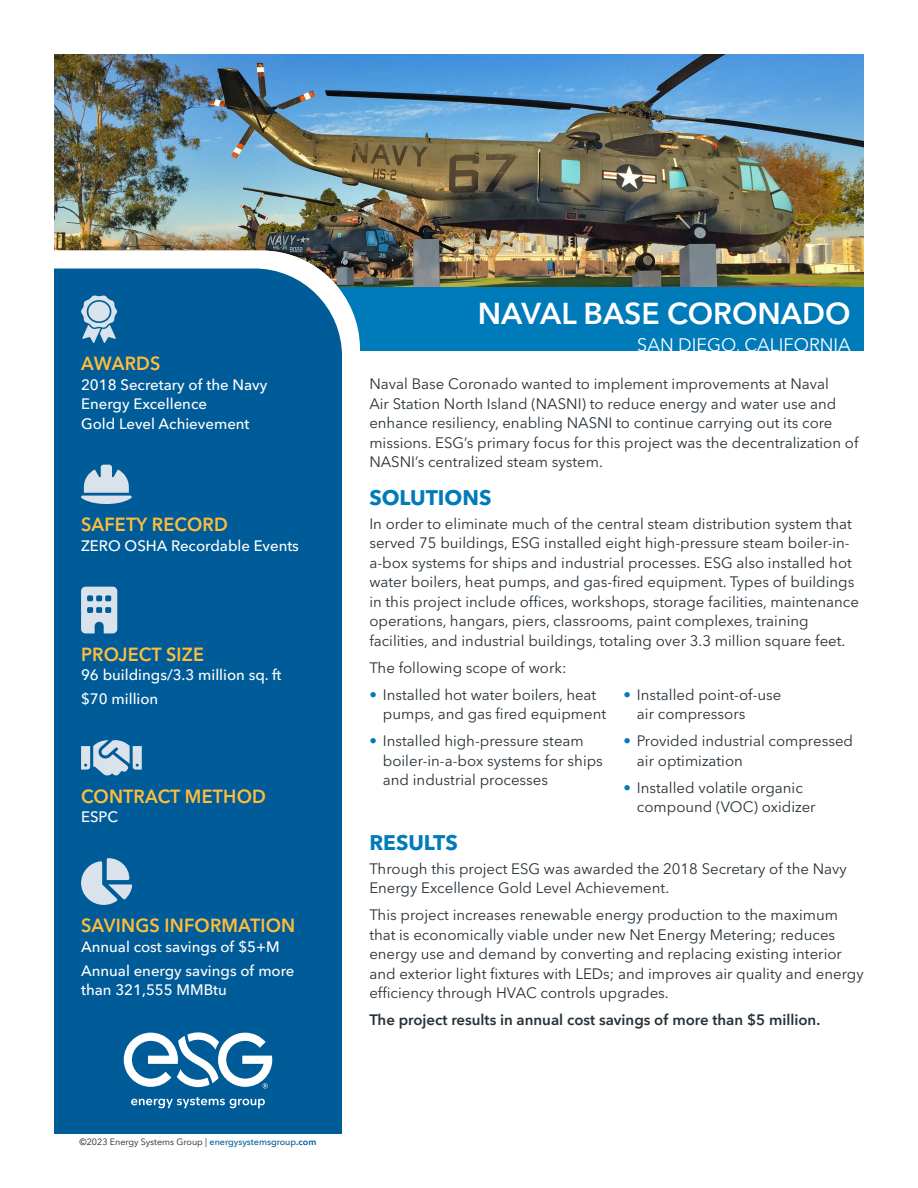
<style>
.page{position:relative;width:918px;height:1188px;background:#fff}
.page>*{position:absolute;margin:0;border:0;box-sizing:border-box;transform-origin:0 0}
.Title1{font:600 30px "Avenir Next LT Pro";color:#fff}
.Header1{font:700 21px "Avenir Next LT Pro";color:#007bba}
.Callout-Header1{font:600 18.9px "Avenir Next LT Pro";letter-spacing:.01em;color:#fdbd3e;scale:.95 1}
.SubTitle1{font:18px "Avenir Next LT Pro";color:#fff}
.Body-Avenir_Next{font:15px/19.5px "Avenir Next LT Pro";color:#273138}
.Callout-Body{font:500 15px/19.5px "Avenir Next LT Pro";color:#fff}
.Body-Avenir_Next-2{font:600 15px "Avenir Next LT Pro";color:#273138}
.Copyright_Line{font:9px "Avenir Next LT Pro";color:#231f20}
.s1{font-weight:500;color:#005c98}
.s2{font-weight:600;color:#005c98}
.s3{color:#007bba}
</style>
<div class="page">
<img style="left:54px;top:54px;width:810px;height:234px">
<div style="left:272px;top:288px;width:592px;height:63px;background:#007bba"></div>
<div style="left:54px;top:360px;width:288px;height:774px;background:#005c98"></div>
<svg style="left:54px;top:250px;width:306px;height:110px"></svg>
<svg style="left:81px;top:465px;width:51px;height:39px;background:#8ab0cc"></svg>
<svg style="left:81px;top:587px;width:36px;height:46px;background:#b1c9db"></svg>
<svg style="left:81px;top:740px;width:61px;height:36px;background:#85aeca"></svg>
<svg style="left:81px;top:858px;width:51px;height:47px;background:#88afcb"></svg>
<svg style="left:131px;top:1097px;width:134px;height:11px"></svg>
<svg style="left:124px;top:1032px;width:148px;height:56px"></svg>
<p class="Callout-Header1" style="left:81px;top:352px;width:85px">AWARDS</p>
<p class="Callout-Body" style="left:81px;top:375px;width:188px">2018 Secretary of the Navy<br>Energy Excellence<br>Gold Level Achievement</p>
<p class="Callout-Header1" style="left:81px;top:513px;width:156px">SAFETY RECORD</p>
<p class="Callout-Body" style="left:81px;top:536px;width:219px">ZERO OSHA Recordable Events</p>
<p class="Callout-Header1" style="left:81px;top:643px;width:131px">PROJECT SIZE</p>
<p class="Callout-Body" style="left:81px;top:665px;width:202px">96 buildings/3.3 million sq. ft</p>
<p class="Callout-Body" style="left:81px;top:689px;width:79px">$70 million</p>
<p class="Callout-Header1" style="left:81px;top:785px;width:196px">CONTRACT METHOD</p>
<p class="Callout-Body" style="left:81px;top:807px;width:39px">ESPC</p>
<p class="Callout-Header1" style="left:81px;top:914px;width:227px">SAVINGS INFORMATION</p>
<p class="Callout-Body" style="left:81px;top:937px;width:200px">Annual cost savings of $5+M</p>
<p class="Callout-Body" style="left:81px;top:961px;width:215px">Annual energy savings of more than 321,555 MMBtu</p>
<p class="Copyright_Line" style="left:80px;top:1137px;width:238px">©2023 Energy Systems Group | <span class="s1">energysystemsgroup</span><span class="s2">.com</span></p>
<p class="Title1" style="left:478px;top:295px;width:374px">NAVAL BASE CORONADO</p>
<p class="SubTitle1" style="left:637px;top:334px;width:215px">SAN DIEGO, CALIFORNIA</p>
<p class="Body-Avenir_Next" style="left:369px;top:374px;width:491px">Naval Base Coronado wanted to implement improvements at Naval<br>Air Station North Island (NASNI) to reduce energy and water use and enhance resiliency, enabling NASNI to continue carrying out its core missions. ESG’s primary focus for this project was the decentralization of NASNI’s centralized steam system.</p>
<p class="Header1" style="left:369px;top:485px;width:124px">SOLUTIONS</p>
<p class="Body-Avenir_Next" style="left:369px;top:514px;width:491px">In order to eliminate much of the central steam distribution system that served 75 buildings, ESG installed eight high-pressure steam boiler-in&shy;a-box systems for ships and industrial processes. ESG also installed hot water boilers, heat pumps, and gas-fired equipment. Types of buildings in this project include offices, workshops, storage facilities, maintenance operations, hangars, piers, classrooms, paint complexes, training facilities, and industrial buildings, totaling over 3.3 million square feet.</p>
<p class="Body-Avenir_Next" style="left:369px;top:658px;width:199px">The following scope of work:</p>
<p class="Body-Avenir_Next" style="left:383px;top:685px;width:225px;text-indent:-14px"><span class="s3">•</span> Installed hot water boilers, heat pumps, and gas fired equipment</p>
<p class="Body-Avenir_Next" style="left:383px;top:731px;width:222px;text-indent:-14px"><span class="s3">•</span> Installed high-pressure steam boiler-in-a-box systems for ships and industrial processes</p>
<p class="Body-Avenir_Next" style="left:637px;top:685px;width:146px;text-indent:-14px"><span class="s3">•</span> Installed point-of-use air compressors</p>
<p class="Body-Avenir_Next" style="left:637px;top:731px;width:218px;text-indent:-14px"><span class="s3">•</span> Provided industrial compressed air optimization</p>
<p class="Body-Avenir_Next" style="left:637px;top:778px;width:180px;text-indent:-14px"><span class="s3">•</span> Installed volatile organic compound (VOC) oxidizer</p>
<p class="Header1" style="left:369px;top:830px;width:90px">RESULTS</p>
<p class="Body-Avenir_Next" style="left:369px;top:859px;width:479px">Through this project ESG was awarded the 2018 Secretary of the Navy<br>Energy Excellence Gold Level Achievement.</p>
<p class="Body-Avenir_Next" style="left:369px;top:905px;width:496px">This project increases renewable energy production to the maximum that is economically viable under new Net Energy Metering; reduces energy use and demand by converting and replacing existing interior and exterior light fixtures with LEDs; and improves air quality and energy efficiency through HVAC controls upgrades.</p>
<p class="Body-Avenir_Next-2" style="left:369px;top:1011px;width:452px">The project results in annual cost savings of more than $5 million.</p>
</div>
